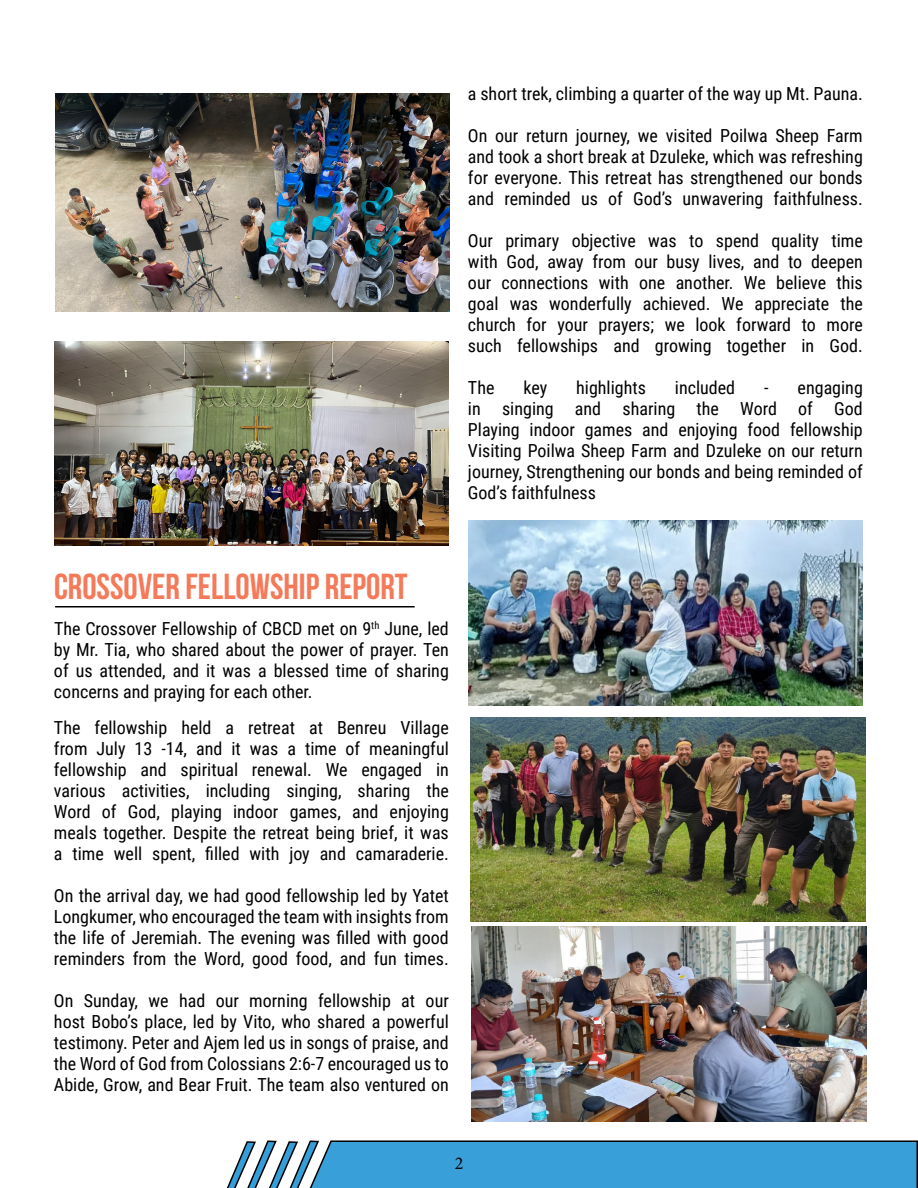
<style>
.page{position:relative;width:918px;height:1188px;background:#fff}
.page>*{position:absolute;margin:0;border:0;box-sizing:border-box;transform-origin:0 0}
.t1{font:700 36px "Bebas Neue";color:#f47a59}
.t2{font:18px/21px "Roboto Condensed";color:#000;text-align:justify}
.t3{font:18px "Minion Pro";color:#000}
</style>
<div class="page">
<svg style="left:227px;top:1140px;width:691px;height:48px"></svg>
<img style="left:55px;top:94px;width:395px;height:217px">
<img style="left:54px;top:341px;width:395px;height:205px">
<img style="left:468px;top:521px;width:395px;height:185px">
<img style="left:471px;top:717px;width:395px;height:205px">
<img style="left:472px;top:927px;width:395px;height:195px">
<hr style="left:55px;top:606px;width:360px;height:2px;background:#000">
<p class="t2" style="left:468px;top:82px;width:396px">a short trek, climbing a quarter of the way up Mt. Pauna.</p>
<p class="t2" style="left:468px;top:124px;width:396px">On our return journey, we visited Poilwa Sheep Farm and took a short break at Dzuleke, which was refreshing for everyone. This retreat has strengthened our bonds and reminded us of God’s unwavering faithfulness.</p>
<p class="t2" style="left:468px;top:230px;width:396px">Our primary objective was to spend quality time with God, away from our busy lives, and to deepen our connections with one another. We believe this goal was wonderfully achieved. We appreciate the church for your prayers; we look forward to more such fellowships and growing together in God.</p>
<p class="t2" style="left:468px;top:377px;width:28px">The</p>
<p class="t2" style="left:523px;top:377px;width:25px">key</p>
<p class="t2" style="left:576px;top:377px;width:71px">highlights</p>
<p class="t2" style="left:675px;top:377px;width:62px">included</p>
<p class="t2" style="left:468px;top:377px;width:396px;text-indent:296px">- engaging in singing and sharing the Word of God Playing indoor games and enjoying food fellowship Visiting Poilwa Sheep Farm and Dzuleke on our return journey, Strengthening our bonds and being reminded of God’s faithfulness</p>
<h1 class="t1" style="left:54px;top:567px;width:355px">CROSSOVER FELLOWSHIP REPORT</h1>
<p class="t2" style="left:54px;top:617px;width:396px">The Crossover Fellowship of CBCD met on 9<sup>th</sup> June, led by Mr. Tia, who shared about the power of prayer. Ten of us attended, and it was a blessed time of sharing concerns and praying for each other.</p>
<p class="t2" style="left:54px;top:716px;width:396px">The fellowship held a retreat at Benreu Village from July 13 -14, and it was a time of meaningful fellowship and spiritual renewal. We engaged in various activities, including singing, sharing the Word of God, playing indoor games, and enjoying meals together. Despite the retreat being brief, it was a time well spent, filled with joy and camaraderie.</p>
<p class="t2" style="left:54px;top:884px;width:396px">On the arrival day, we had good fellowship led by Yatet Longkumer, who encouraged the team with insights from the life of Jeremiah. The evening was filled with good reminders from the Word, good food, and fun times.</p>
<p class="t2" style="left:54px;top:989px;width:396px">On Sunday, we had our morning fellowship at our host Bobo’s place, led by Vito, who shared a powerful testimony. Peter and Ajem led us in songs of praise, and the Word of God from Colossians 2:6-7 encouraged us to Abide, Grow, and Bear Fruit. The team also ventured on</p>
<p class="t3" style="left:455px;top:1151px;width:10px">2</p>
</div>
